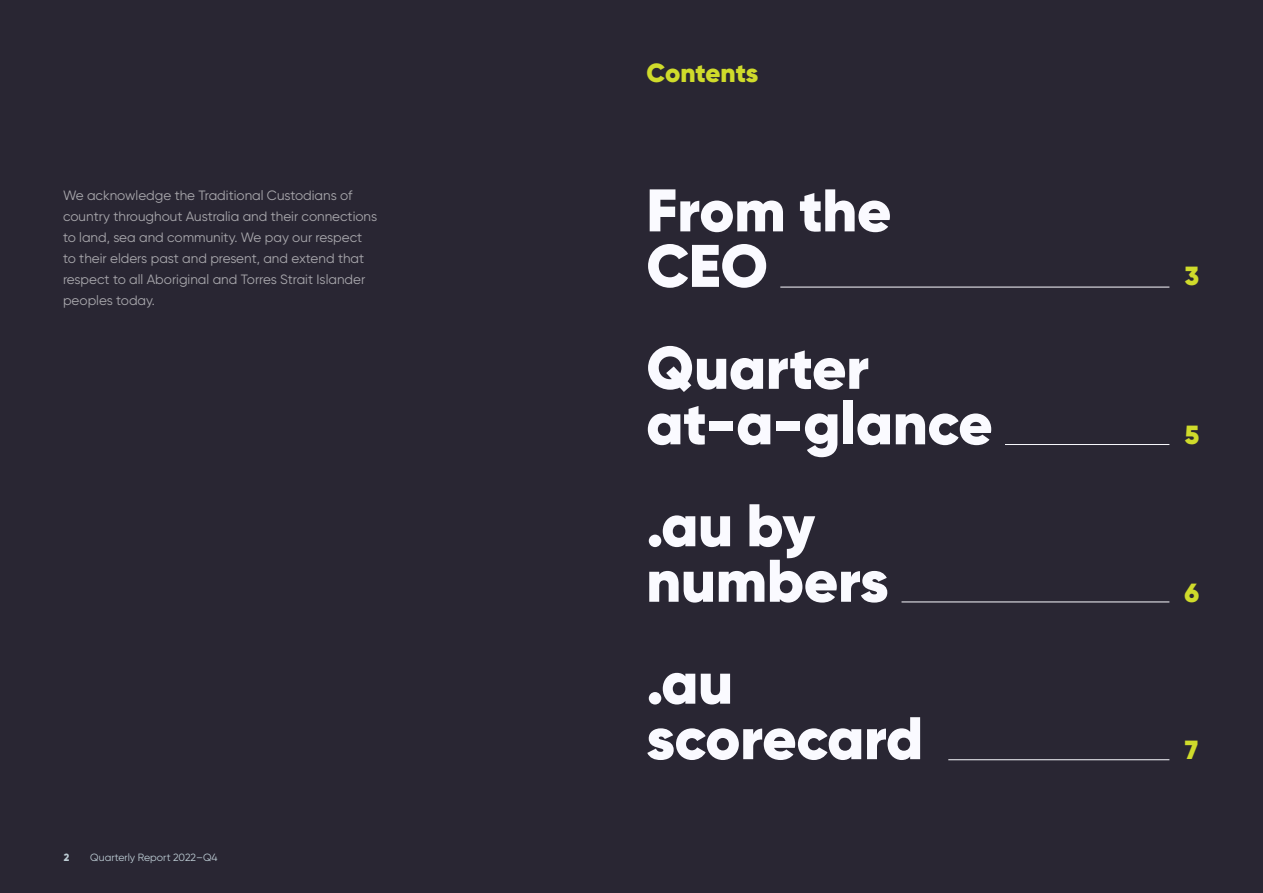
<style>
.page{position:relative;width:1263px;height:893px;background:#292633}
.page>*{position:absolute;margin:0;border:0;box-sizing:border-box;transform-origin:0 0}
.t1{font:900 60px/55.5px "Gilroy";color:#fafaff}
.t2{font:900 26.25px "Gilroy";color:#cfdb2b}
.t3{font:13.5px/21px "Gilroy";color:#a9a8ad}
.t4{font:10.5px "Gilroy";color:#bdccd4}
.t5{font:800 10.5px "Gilroy";color:#bdccd4}
</style>
<div class="page">
<hr style="left:901px;top:602px;width:268px;height:1px;background:#fafaff">
<hr style="left:948px;top:759px;width:221px;height:1px;background:#fafaff">
<hr style="left:1005px;top:444px;width:164px;height:1px;background:#fafaff">
<hr style="left:780px;top:287px;width:389px;height:1px;background:#fafaff">
<h2 class="t2" style="left:646px;top:56px;width:113px">Contents</h2>
<p class="t3" style="left:63px;top:185px;width:316px">We acknowledge the Traditional Custodians of country throughout Australia and their connections to land, sea and community. We pay our respect to their elders past and present, and extend that respect to all Aboriginal and Torres Strait Islander peoples today.</p>
<h1 class="t1" style="left:646px;top:182px;width:246px">From the<br>CEO</h1>
<h1 class="t1" style="left:646px;top:340px;width:348px">Quarter at-a-glance</h1>
<h1 class="t1" style="left:646px;top:497px;width:244px">.au by numbers</h1>
<p class="t5" style="left:64px;top:851px;width:7px">2</p>
<p class="t4" style="left:90px;top:851px;width:129px">Quarterly Report 2022–Q4</p>
<h1 class="t1" style="left:646px;top:655px;width:278px">.au scorecard</h1>
<h2 class="t2" style="left:1185px;top:259px;width:16px">3</h2>
<h2 class="t2" style="left:1185px;top:418px;width:16px">5</h2>
<h2 class="t2" style="left:1184px;top:576px;width:16px">6</h2>
<h2 class="t2" style="left:1185px;top:733px;width:14px">7</h2>
</div>
